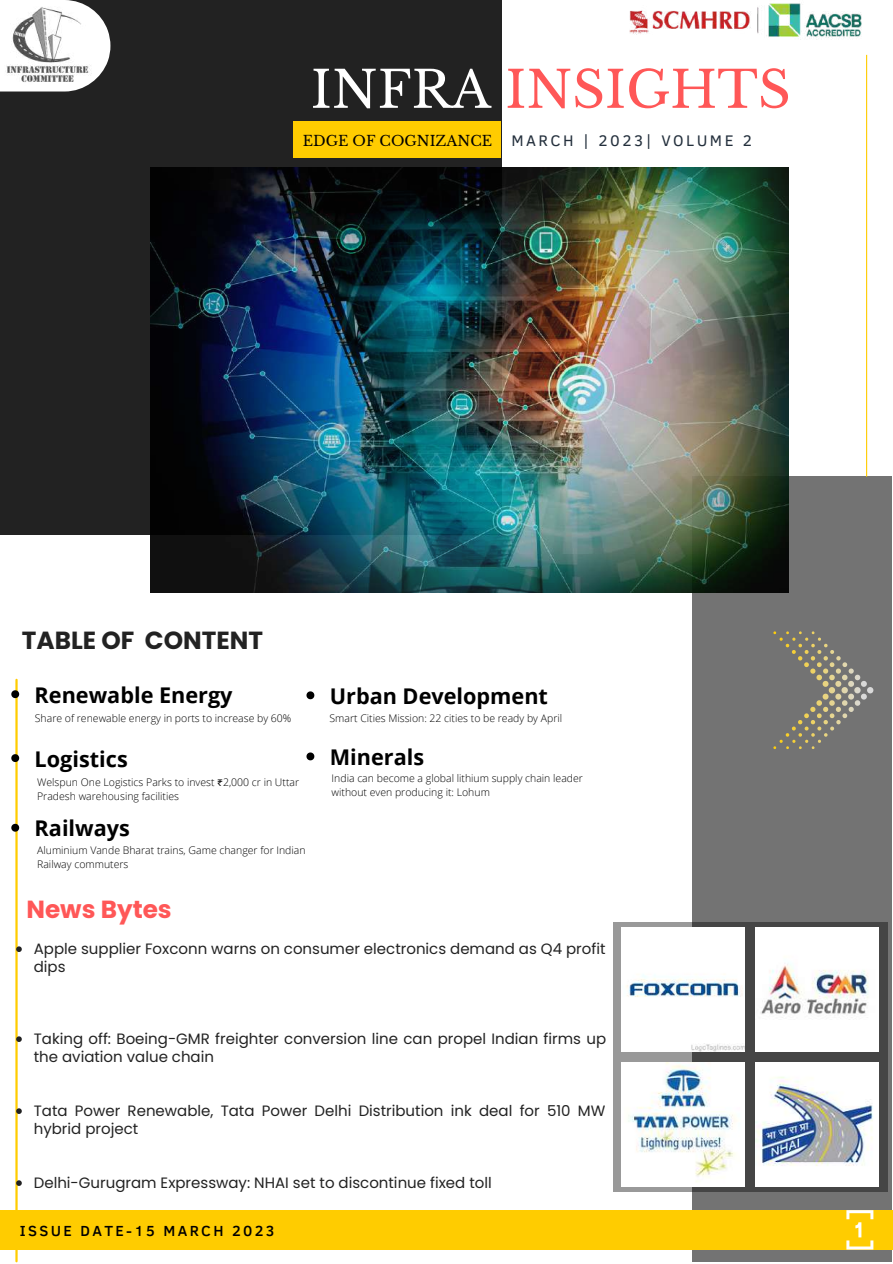
<style>
.page{position:relative;width:893px;height:1264px;background:#fff}
.page>*{position:absolute;margin:0;border:0;box-sizing:border-box;transform-origin:0 0}
.t1{font:50.7px "Libre Baskerville";color:#ff5757}
.t2{font:700 24.75px "Poppins";color:#222}
.t3{font:700 24.75px "Poppins";color:#ff5757}
.t4{font:700 21.6px "Open Sans";color:#000}
.t5{font:15.75px "Clear Sans";letter-spacing:.155em;color:#24303d}
.t6{font:15px/18px "Poppins";color:#222}
.t7{font:500 15px "Clear Sans";letter-spacing:.155em;color:#000}
.t8{font:14.25px "Libre Baskerville";color:#000}
.t9{font:300 10.5px/14px "Open Sans";color:#000}
.s1{color:#fff}
.s2{font-family:"Noto Sans Gurmukhi";font-weight:400}
</style>
<div class="page">
<div style="left:0;top:0;width:501px;height:535px;background:#222"></div>
<div style="left:691px;top:476px;width:200px;height:785px;background:#737373"></div>
<hr style="left:15px;top:680px;width:3px;height:581px;background:#fc0">
<hr style="left:866px;top:55px;width:1px;height:421px;background:#fc0">
<div style="left:0;top:1210px;width:892px;height:39px;background:#fc0"></div>
<img style="left:629px;top:3px;width:233px;height:35px">
<svg style="left:0;top:0;width:110px;height:91px"></svg>
<img style="left:0;top:7px;width:104px;height:82px">
<img style="left:150px;top:168px;width:638px;height:425px">
<div style="left:293px;top:122px;width:207px;height:36px;background:#fc0"></div>
<svg style="left:773px;top:631px;width:100px;height:118px"></svg>
<svg style="left:846px;top:1210px;width:27px;height:39px"></svg>
<svg style="left:613px;top:921px;width:274px;height:270px;background:#6b6b6b"></svg>
<img style="left:621px;top:1062px;width:123px;height:124px">
<img style="left:755px;top:1062px;width:123px;height:124px">
<img style="left:621px;top:927px;width:123px;height:124px">
<img style="left:755px;top:927px;width:123px;height:124px">
<svg style="left:16px;top:946px;width:6px;height:6px"></svg>
<svg style="left:16px;top:1036px;width:6px;height:5px"></svg>
<svg style="left:16px;top:1108px;width:6px;height:5px"></svg>
<svg style="left:16px;top:1180px;width:6px;height:5px"></svg>
<svg style="left:11px;top:823px;width:8px;height:8px"></svg>
<svg style="left:306px;top:691px;width:8px;height:8px"></svg>
<svg style="left:11px;top:754px;width:8px;height:8px"></svg>
<svg style="left:306px;top:752px;width:8px;height:8px"></svg>
<svg style="left:11px;top:690px;width:8px;height:8px"></svg>
<h1 class="t1" style="left:311px;top:59px;width:481px"><span class="s1">INFRA</span> INSIGHTS</h1>
<h3 class="t5" style="left:511px;top:129px;width:242px">MARCH | 2023| VOLUME 2</h3>
<h3 class="t8" style="left:303px;top:132px;width:191px">EDGE OF COGNIZANCE</h3>
<h2 class="t2" style="left:22px;top:623px;width:243px">TABLE OF CONTENT</h2>
<h3 class="t4" style="left:35px;top:679px;width:199px">Renewable Energy</h3>
<p class="t9" style="left:35px;top:711px;width:258px">Share of renewable energy in ports to increase by 60%</p>
<h3 class="t4" style="left:330px;top:680px;width:220px">Urban Development</h3>
<p class="t9" style="left:329px;top:711px;width:234px">Smart Cities Mission: 22 cities to be ready by April</p>
<h3 class="t4" style="left:35px;top:743px;width:95px">Logistics</h3>
<p class="t9" style="left:37px;top:774px;width:263px;line-height:14.5px">Welspun One Logistics Parks to invest <span class="s2">₹</span>2,000 cr in Uttar<br>Pradesh warehousing facilities</p>
<h3 class="t4" style="left:35px;top:813px;width:97px">Railways</h3>
<p class="t9" style="left:37px;top:842px;width:270px">Aluminium Vande Bharat trains, Game changer for Indian<br>Railway commuters</p>
<h2 class="t3" style="left:26px;top:891px;width:147px">News Bytes</h2>
<h3 class="t4" style="left:330px;top:741px;width:96px">Minerals</h3>
<p class="t9" style="left:331px;top:770px;width:253px">India can become a global lithium supply chain leader without even producing it: Lohum</p>
<h3 class="t6" style="left:34px;top:940px;width:573px">Apple supplier Foxconn warns on consumer electronics demand as Q4 profit dips</h3>
<h3 class="t6" style="left:34px;top:1029px;width:574px">Taking off: Boeing-GMR freighter conversion line can propel Indian firms up the aviation value chain</h3>
<h3 class="t6" style="left:34px;top:1101px;width:573px">Tata Power Renewable, Tata Power Delhi Distribution ink deal for 510 MW hybrid project</h3>
<h3 class="t6" style="left:34px;top:1173px;width:459px">Delhi-Gurugram Expressway: NHAI set to discontinue fixed toll</h3>
<h3 class="t7" style="left:20px;top:1219px;width:256px">ISSUE DATE-15 MARCH 2023</h3>
</div>
